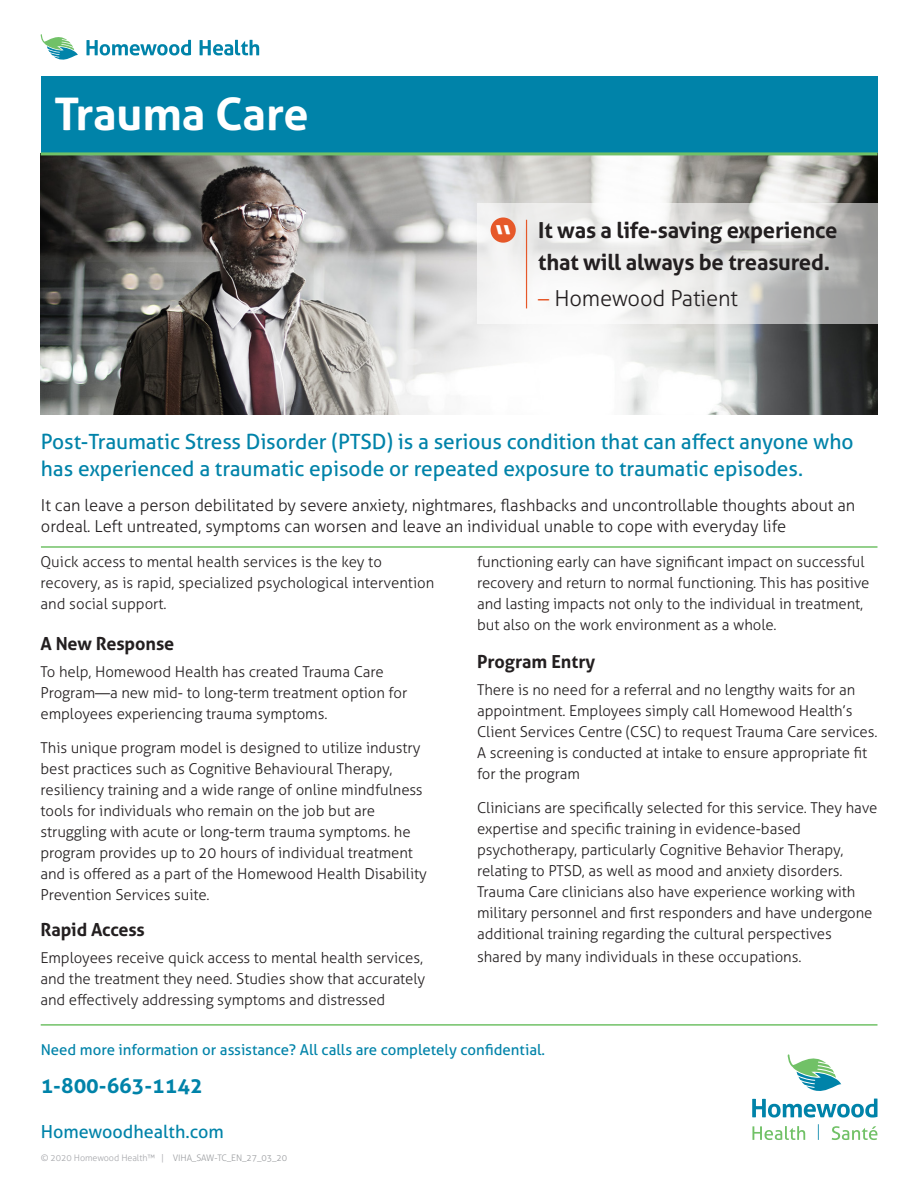
<style>
.page{position:relative;width:918px;height:1188px;background:#fff}
.page>*{position:absolute;margin:0;border:0;box-sizing:border-box;transform-origin:0 0}
.t1{font:700 45px "Aller";letter-spacing:-.005em;color:#fff}
.t2{font:40.05px "Aller";color:#fff}
.t3{font:700 22.05px/32.1px "Aller";letter-spacing:-.01em;color:#231f20}
.t4{font:300 22.05px "Aller";letter-spacing:-.01em;color:#231f20}
.t5{font:21px/27px "Aller";letter-spacing:-.005em;color:#0083a9}
.t6{font:700 21px "Aller";color:#0083a9}
.t7{font:700 18px "Aller";letter-spacing:-.005em;color:#231f20}
.t8{font:18px "Aller";color:#0083a9}
.t9{font:300 16.5px/21px "Aller";letter-spacing:-.005em;color:#231f20}
.t10{font:300 15px/21px "Aller";letter-spacing:-.005em;color:#231f20}
.t11{font:15px "Aller";color:#0083a9}
.t12{font:300 9px "Aller";letter-spacing:-.01em;color:#9d9fa2}
.s1{color:#e65829}
.s2{color:#a8a9ad}
</style>
<div class="page">
<hr style="left:41px;top:546px;width:837px;height:2px;background:#71c167">
<svg style="left:752px;top:1054px;width:126px;height:64px"></svg>
<svg style="left:752px;top:1126px;width:53px;height:14px"></svg>
<svg style="left:832px;top:1126px;width:45px;height:14px"></svg>
<svg style="left:818px;top:1124px;width:1px;height:16px"></svg>
<img style="left:41px;top:155px;width:836px;height:260px">
<hr style="left:41px;top:1024px;width:836px;height:2px;background:#71c167">
<div style="left:41px;top:76px;width:837px;height:76px;background:#0083a9"></div>
<hr style="left:41px;top:152px;width:836px;height:3px;background:#71c167">
<svg style="left:41px;top:34px;width:37px;height:26px"></svg>
<svg style="left:87px;top:40px;width:104px;height:15px"></svg>
<svg style="left:200px;top:40px;width:59px;height:15px"></svg>
<svg style="left:477px;top:203px;width:401px;height:121px"></svg>
<div style="left:491px;top:217px;width:25px;height:26px;background:#e65829;border-radius:50%"></div>
<hr style="left:526px;top:220px;width:1px;height:88px;background:#e65829">
<h1 class="t1" style="left:54px;top:87px;width:256px">Trauma Care</h1>
<h2 class="t2" style="left:494px;top:216px;width:20px">“</h2>
<h3 class="t3" style="left:538px;top:214px;width:301px">It was a life-saving experience that will always be treasured.</h3>
<h3 class="t4" style="left:538px;top:285px;width:201px"><span class="s1">–</span> Homewood Patient</h3>
<h3 class="t5" style="left:41px;top:428px;width:814px">Post-Traumatic Stress Disorder (PTSD) is a serious condition that can affect anyone who has experienced a traumatic episode or repeated exposure to traumatic episodes.</h3>
<p class="t9" style="left:41px;top:495px;width:816px">It can leave a person debilitated by severe anxiety, nightmares, flashbacks and uncontrollable thoughts about an ordeal. Left untreated, symptoms can worsen and leave an individual unable to cope with everyday life</p>
<p class="t10" style="left:40px;top:552px;width:395px">Quick access to mental health services is the key to recovery, as is rapid, specialized psychological intervention and social support.</p>
<p class="t7" style="left:40px;top:632px;width:135px">A New Response</p>
<p class="t10" style="left:40px;top:661px;width:368px">To help, Homewood Health has created Trauma Care<br>Program—a new mid- to long-term treatment option for employees experiencing trauma symptoms.</p>
<p class="t10" style="left:40px;top:738px;width:388px">This unique program model is designed to utilize industry best practices such as Cognitive Behavioural Therapy, resiliency training and a wide range of online mindfulness tools for individuals who remain on the job but are struggling with acute or long-term trauma symptoms. he program provides up to 20 hours of individual treatment and is offered as a part of the Homewood Health Disability Prevention Services suite.</p>
<p class="t7" style="left:40px;top:919px;width:106px">Rapid Access</p>
<p class="t10" style="left:40px;top:948px;width:386px">Employees receive quick access to mental health services, and the treatment they need. Studies show that accurately and effectively addressing symptoms and distressed</p>
<p class="t10" style="left:477px;top:552px;width:394px">functioning early can have significant impact on successful recovery and return to normal functioning. This has positive and lasting impacts not only to the individual in treatment, but also on the work environment as a whole.</p>
<p class="t7" style="left:477px;top:650px;width:120px">Program Entry</p>
<p class="t10" style="left:477px;top:679px;width:402px">There is no need for a referral and no lengthy waits for an appointment. Employees simply call Homewood Health’s Client Services Centre (CSC) to request Trauma Care services.<br>A screening is conducted at intake to ensure appropriate fit for the program</p>
<p class="t10" style="left:477px;top:798px;width:402px">Clinicians are specifically selected for this service. They have expertise and specific training in evidence-based psychotherapy, particularly Cognitive Behavior Therapy, relating to PTSD, as well as mood and anxiety disorders.<br>Trauma Care clinicians also have experience working with military personnel and first responders and have undergone additional training regarding the cultural perspectives</p>
<p class="t10" style="left:477px;top:946px;width:326px">shared by many individuals in these occupations.</p>
<p class="t11" style="left:41px;top:1041px;width:506px">Need more information or assistance? All calls are completely confidential.</p>
<h3 class="t6" style="left:41px;top:1073px;width:163px">1-800-663-1142</h3>
<p class="t8" style="left:41px;top:1120px;width:185px">Homewoodhealth.com</p>
<p class="t12" style="left:41px;top:1152px;width:248px"><span class="s2">© 2020 Homewood Health™ |</span> VIHA_SAW-TC_EN_27_03_20</p>
</div>
